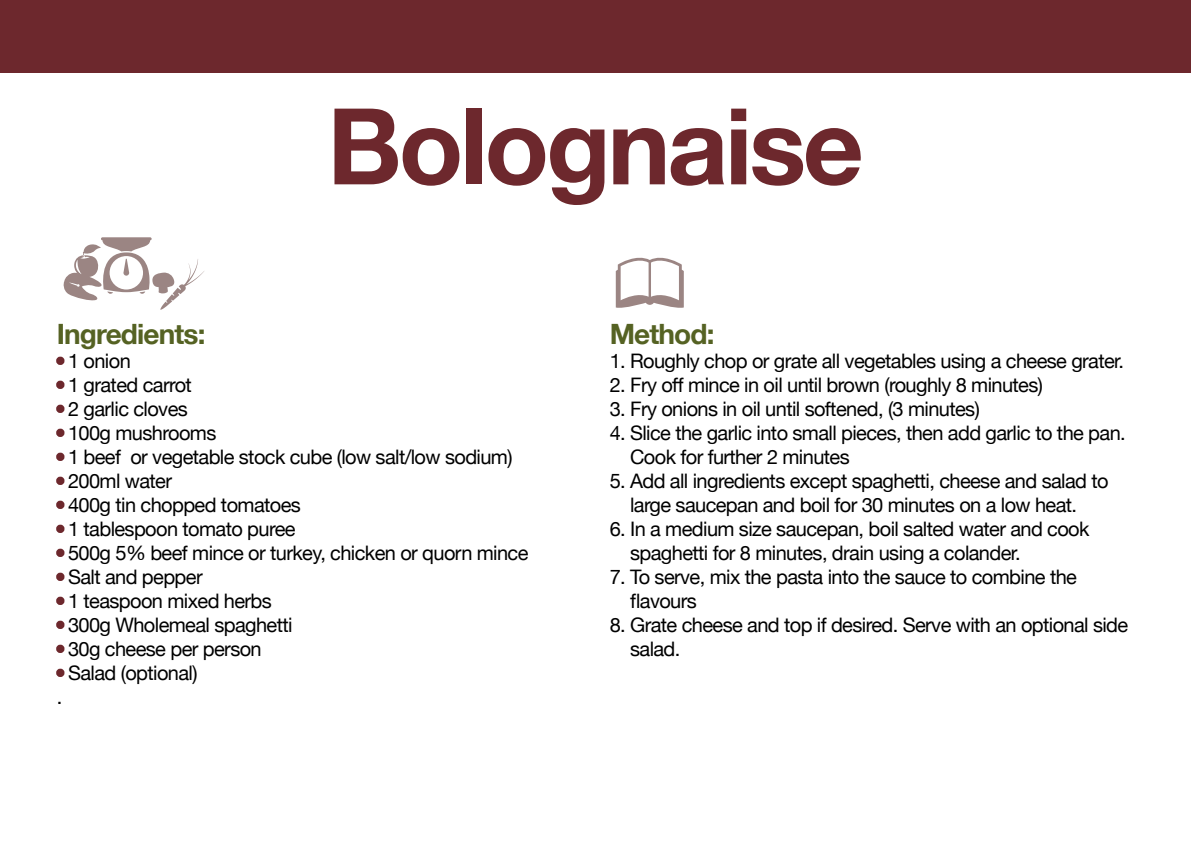
<style>
.page{position:relative;width:1191px;height:842px;background:#fff}
.page>*{position:absolute;margin:0;border:0;box-sizing:border-box;transform-origin:0 0}
.t1{font:700 106px "Helvetica Neue";letter-spacing:-.03em;color:#6d282d}
.t2{font:700 28px "Helvetica Neue";letter-spacing:-.03em;color:#556223}
.t3{font:20px/24px "Helvetica Neue";letter-spacing:-.03em;color:#000}
.s1{color:#6d282d}
</style>
<div class="page">
<div style="left:0;top:0;width:1191px;height:72px;background:#6d282d"></div>
<svg style="left:64px;top:237px;width:140px;height:73px"></svg>
<svg style="left:616px;top:257px;width:68px;height:51px"></svg>
<h1 class="t1" style="left:327px;top:63px;width:538px">Bolognaise</h1>
<h2 class="t2" style="left:57px;top:312px;width:150px">Ingredients:</h2>
<p class="t3" style="left:57px;top:350px;width:76px"><span class="s1">•</span> 1 onion</p>
<p class="t3" style="left:57px;top:374px;width:137px"><span class="s1">•</span> 1 grated carrot</p>
<p class="t3" style="left:57px;top:398px;width:133px"><span class="s1">•</span> 2 garlic cloves</p>
<p class="t3" style="left:57px;top:422px;width:161px"><span class="s1">•</span> 100g mushrooms</p>
<p class="t3" style="left:57px;top:446px;width:457px"><span class="s1">•</span> 1 beef or vegetable stock cube (low salt/low sodium)</p>
<p class="t3" style="left:57px;top:470px;width:117px"><span class="s1">•</span> 200ml water</p>
<p class="t3" style="left:57px;top:494px;width:246px"><span class="s1">•</span> 400g tin chopped tomatoes</p>
<p class="t3" style="left:57px;top:518px;width:240px"><span class="s1">•</span> 1 tablespoon tomato puree</p>
<p class="t3" style="left:57px;top:542px;width:473px"><span class="s1">•</span> 500g 5% beef mince or turkey, chicken or quorn mince</p>
<p class="t3" style="left:57px;top:566px;width:147px"><span class="s1">•</span> Salt and pepper</p>
<p class="t3" style="left:57px;top:590px;width:217px"><span class="s1">•</span> 1 teaspoon mixed herbs</p>
<p class="t3" style="left:57px;top:614px;width:237px"><span class="s1">•</span> 300g Wholemeal spaghetti</p>
<p class="t3" style="left:57px;top:638px;width:206px"><span class="s1">•</span> 30g cheese per person</p>
<p class="t3" style="left:57px;top:662px;width:142px"><span class="s1">•</span> Salad (optional) .</p>
<h2 class="t2" style="left:609px;top:312px;width:106px">Method:</h2>
<p class="t3" style="left:609px;top:350px;width:516px">1. Roughly chop or grate all vegetables using a cheese grater.</p>
<p class="t3" style="left:609px;top:374px;width:435px">2. Fry off mince in oil until brown (roughly 8 minutes)</p>
<p class="t3" style="left:609px;top:398px;width:372px">3. Fry onions in oil until softened, (3 minutes)</p>
<p class="t3" style="left:630px;top:422px;width:497px;text-indent:-20px">4. Slice the garlic into small pieces, then add garlic to the pan.<br>Cook for further 2 minutes</p>
<p class="t3" style="left:609px;top:470px;width:500px;text-align:center">5. Add all ingredients except spaghetti, cheese and salad to large saucepan and boil for 30 minutes on a low heat.</p>
<p class="t3" style="left:630px;top:518px;width:461px;text-indent:-20px">6. In a medium size saucepan, boil salted water and cook spaghetti for 8 minutes, drain using a colander.</p>
<p class="t3" style="left:630px;top:566px;width:448px;text-indent:-20px">7. To serve, mix the pasta into the sauce to combine the flavours</p>
<p class="t3" style="left:630px;top:614px;width:499px;text-indent:-20px">8. Grate cheese and top if desired. Serve with an optional side salad.</p>
</div>
